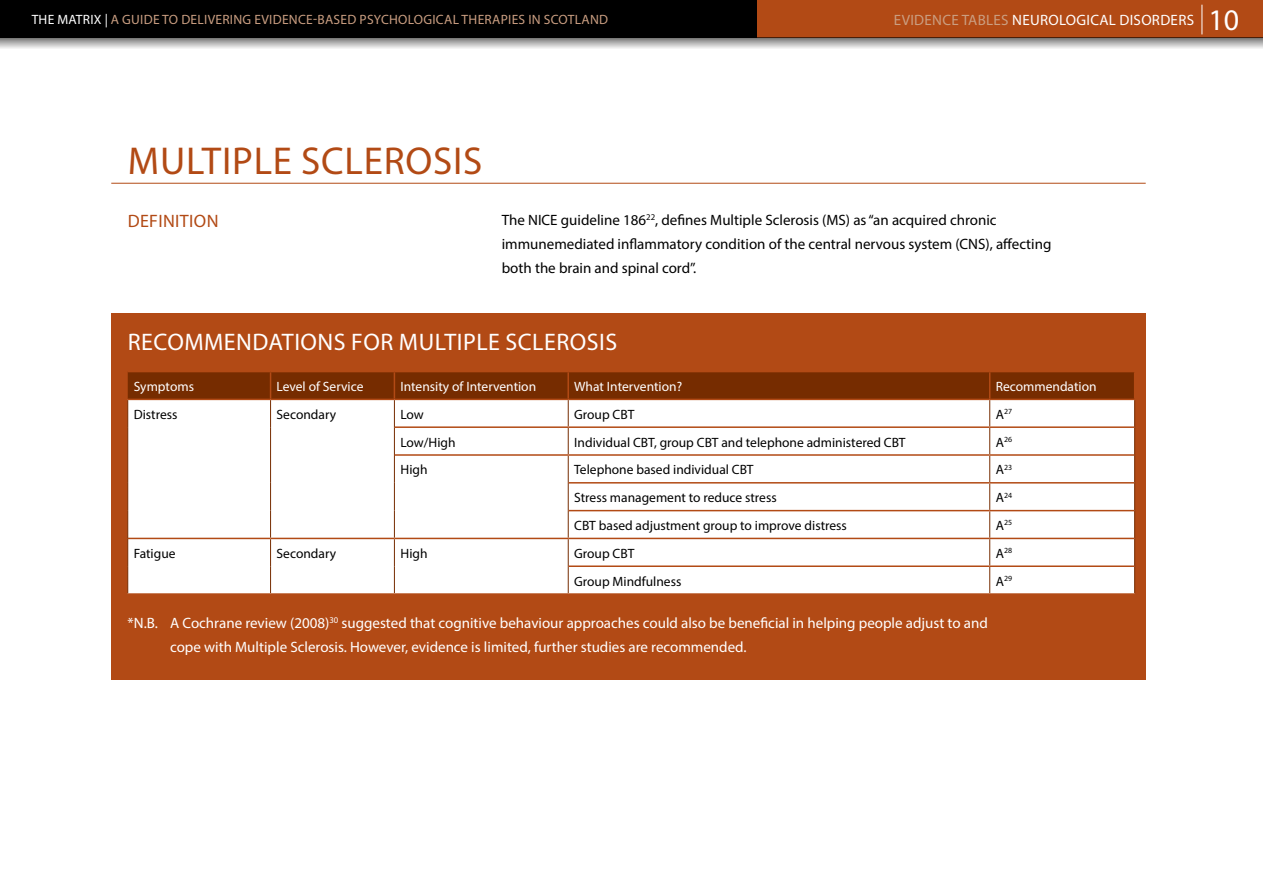
<style>
.page{position:relative;width:1263px;height:893px;background:#fff}
.page>*{position:absolute;margin:0;border:0;box-sizing:border-box;transform-origin:0 0}
.t1{font:39px "Myriad Pro";letter-spacing:.02em;color:#b24a15}
.t2{font:24px "Myriad Pro";letter-spacing:.02em;color:#fff}
.t3{font:18px "Myriad Pro";letter-spacing:.02em;color:#b24a15}
.t4{font:15px/24px "Myriad Pro";color:#fff}
.t5{font:15px/24px "Myriad Pro";color:#000}
.t6{font:15px "Myriad Pro";letter-spacing:.02em;color:#fff}
.t7{font:13.5px "Myriad Pro";color:#000}
.t8{font:13.5px "Myriad Pro";color:#fff}
.t9{font:13.5px "Myriad Pro";letter-spacing:.02em;color:#ca9e81}
.t10{font:7.8px "Myriad Pro";color:#000}
.s1{color:#fff}
.s2{color:#ca9e81}
.s3{font-size:30px}
.s4{font-size:13.5px}
</style>
<div class="page">
<div style="left:111px;top:314px;width:1035px;height:366px;background:#b24a15"></div>
<svg style="left:127px;top:372px;width:1008px;height:221px;background:#ece1db"></svg>
<hr style="left:395px;top:426px;width:173px;height:2px;background:#b24a15">
<hr style="left:568px;top:426px;width:422px;height:2px;background:#b24a15">
<hr style="left:990px;top:426px;width:144px;height:2px;background:#b24a15">
<hr style="left:395px;top:454px;width:173px;height:2px;background:#b24a15">
<hr style="left:568px;top:454px;width:422px;height:2px;background:#b24a15">
<hr style="left:990px;top:454px;width:144px;height:2px;background:#b24a15">
<hr style="left:568px;top:482px;width:422px;height:2px;background:#b24a15">
<hr style="left:990px;top:482px;width:144px;height:2px;background:#b24a15">
<hr style="left:568px;top:510px;width:422px;height:1px;background:#b24a15">
<hr style="left:990px;top:510px;width:144px;height:1px;background:#b24a15">
<hr style="left:128px;top:538px;width:143px;height:1px;background:#b24a15">
<hr style="left:271px;top:538px;width:123px;height:1px;background:#b24a15">
<hr style="left:394px;top:538px;width:174px;height:1px;background:#b24a15">
<hr style="left:568px;top:538px;width:422px;height:1px;background:#b24a15">
<hr style="left:990px;top:538px;width:144px;height:1px;background:#b24a15">
<hr style="left:568px;top:565px;width:422px;height:2px;background:#b24a15">
<hr style="left:990px;top:565px;width:144px;height:2px;background:#b24a15">
<div style="left:251px;top:0;width:1012px;height:37px;background:#b24a15"></div>
<div style="left:0;top:0;width:756px;height:37px;background:#000"></div>
<svg style="left:1202px;top:5px;width:1px;height:29px"></svg>
<svg style="left:0;top:37px;width:1263px;height:11px;background:#a6a4a3"></svg>
<hr style="left:111px;top:183px;width:1035px;height:1px;background:#b24a15">
<p class="t9" style="left:32px;top:11px;width:578px"><span class="s1">THE MATRIX |</span> A GUIDE TO DELIVERING EVIDENCE-BASED PSYCHOLOGICAL THERAPIES IN SCOTLAND</p>
<p class="t6" style="left:894px;top:10px;width:347px"><span class="s2">EVIDENCE TABLES</span> NEUROLOGICAL DISORDERS <span class="s3">10</span></p>
<h1 class="t1" style="left:128px;top:137px;width:356px">MULTIPLE SCLEROSIS</h1>
<h3 class="t3" style="left:128px;top:210px;width:92px">DEFINITION</h3>
<p class="t5" style="left:502px;top:207px;width:551px">The NICE guideline 186<sup>22</sup>, defines Multiple Sclerosis (MS) as “an acquired chronic immunemediated inflammatory condition of the central nervous system (CNS), affecting both the brain and spinal cord’’.</p>
<h2 class="t2" style="left:128px;top:327px;width:491px">RECOMMENDATIONS FOR MULTIPLE SCLEROSIS</h2>
<p class="t8" style="left:134px;top:378px;width:62px">Symptoms</p>
<p class="t8" style="left:277px;top:378px;width:88px">Level of Service</p>
<p class="t8" style="left:400px;top:378px;width:137px">Intensity of Intervention</p>
<p class="t8" style="left:574px;top:378px;width:109px">What Intervention?</p>
<p class="t8" style="left:996px;top:378px;width:102px">Recommendation</p>
<p class="t7" style="left:134px;top:406px;width:45px">Distress</p>
<p class="t7" style="left:277px;top:406px;width:61px">Secondary</p>
<p class="t7" style="left:400px;top:406px;width:25px">Low</p>
<p class="t7" style="left:574px;top:406px;width:62px">Group CBT</p>
<p class="t10" style="left:996px;top:407px;width:18px"><span class="s4">A</span>27</p>
<p class="t7" style="left:400px;top:434px;width:57px">Low/High</p>
<p class="t7" style="left:574px;top:434px;width:333px">Individual CBT, group CBT and telephone administered CBT</p>
<p class="t10" style="left:996px;top:435px;width:18px"><span class="s4">A</span>26</p>
<p class="t7" style="left:400px;top:461px;width:29px">High</p>
<p class="t7" style="left:574px;top:461px;width:181px">Telephone based individual CBT</p>
<p class="t10" style="left:996px;top:462px;width:18px"><span class="s4">A</span>23</p>
<p class="t7" style="left:574px;top:489px;width:204px">Stress management to reduce stress</p>
<p class="t10" style="left:996px;top:490px;width:18px"><span class="s4">A</span>24</p>
<p class="t7" style="left:574px;top:517px;width:274px">CBT based adjustment group to improve distress</p>
<p class="t10" style="left:996px;top:518px;width:18px"><span class="s4">A</span>25</p>
<p class="t7" style="left:134px;top:545px;width:43px">Fatigue</p>
<p class="t7" style="left:277px;top:545px;width:61px">Secondary</p>
<p class="t7" style="left:400px;top:545px;width:29px">High</p>
<p class="t7" style="left:574px;top:545px;width:62px">Group CBT</p>
<p class="t10" style="left:996px;top:546px;width:18px"><span class="s4">A</span>28</p>
<p class="t7" style="left:574px;top:573px;width:109px">Group Mindfulness</p>
<p class="t10" style="left:996px;top:574px;width:18px"><span class="s4">A</span>29</p>
<p class="t4" style="left:170px;top:610px;width:819px;text-indent:-43px">*N.B. A Cochrane review (2008)<sup>30</sup> suggested that cognitive behaviour approaches could also be beneficial in helping people adjust to and cope with Multiple Sclerosis. However, evidence is limited, further studies are recommended.</p>
</div>
